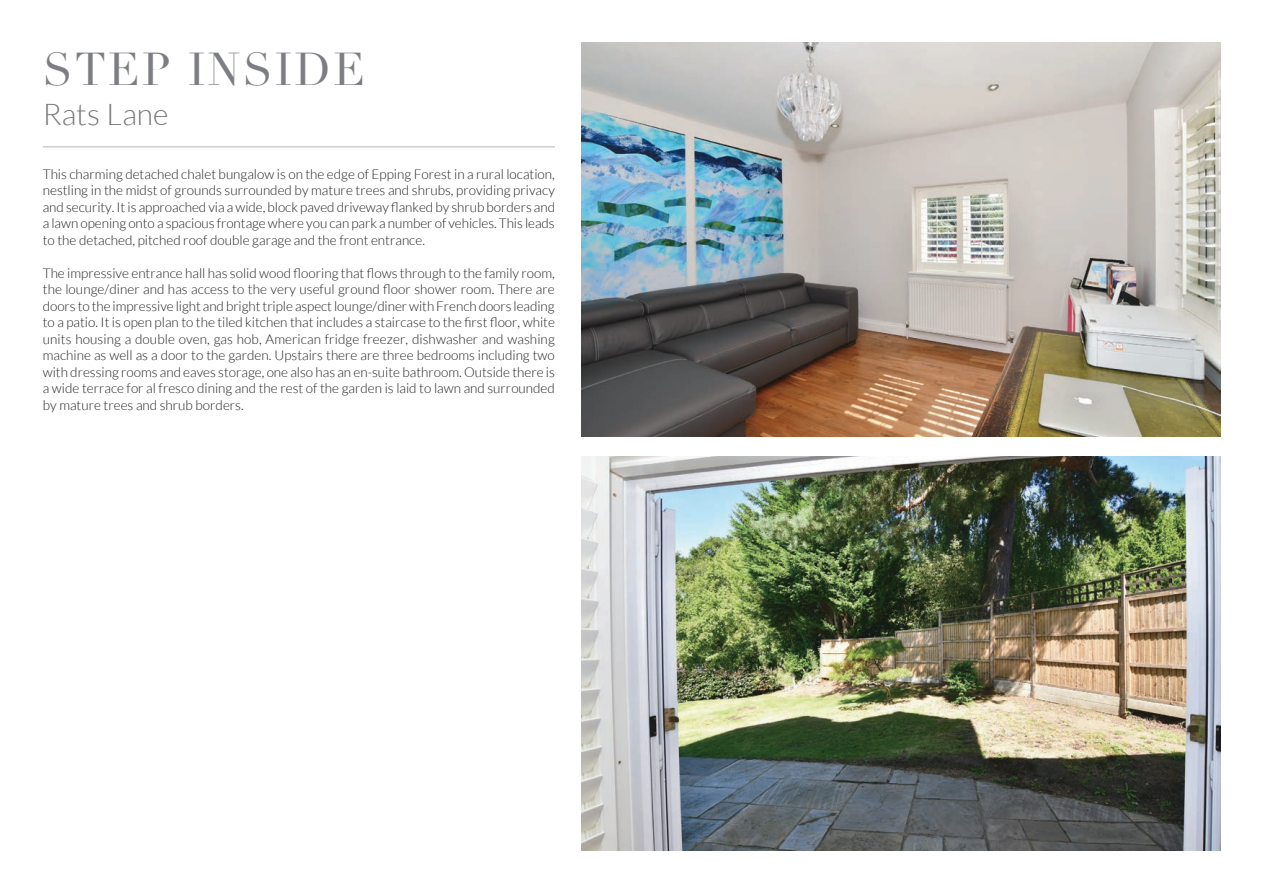
<style>
.page{position:relative;width:1263px;height:893px;background:#fff}
.page>*{position:absolute;margin:0;border:0;box-sizing:border-box;transform-origin:0 0}
.t1{font:45px "Didot";letter-spacing:.05em;color:#7c7e83}
.Heading{font:300 30px "Lato";letter-spacing:.005em;color:#76787b}
.t2{font:300 13.5px/16.5px "Lato";color:#231f20;text-align:justify}
</style>
<div class="page">
<hr style="left:43px;top:147px;width:512px;height:1px;background:#b4b5b8">
<img style="left:582px;top:43px;width:638px;height:394px">
<img style="left:582px;top:456px;width:638px;height:394px">
<p class="t1" style="left:43px;top:42px;width:324px">STEP INSIDE</p>
<p class="Heading" style="left:43px;top:99px;width:127px">Rats Lane</p>
<p class="t2" style="left:43px;top:166px;width:514px">This charming detached chalet bungalow is on the edge of Epping Forest in a rural location, nestling in the midst of grounds surrounded by mature trees and shrubs, providing privacy and security. It is approached via a wide, block paved driveway flanked by shrub borders and a lawn opening onto a spacious frontage where you can park a number of vehicles. This leads to the detached, pitched roof double garage and the front entrance.</p>
<p class="t2" style="left:43px;top:265px;width:514px">The impressive entrance hall has solid wood flooring that flows through to the family room, the lounge/diner and has access to the very useful ground floor shower room. There are doors to the impressive light and bright triple aspect lounge/diner with French doors leading to a patio. It is open plan to the tiled kitchen that includes a staircase to the first floor, white units housing a double oven, gas hob, American fridge freezer, dishwasher and washing machine as well as a door to the garden. Upstairs there are three bedrooms including two with dressing rooms and eaves storage, one also has an en-suite bathroom. Outside there is a wide terrace for al fresco dining and the rest of the garden is laid to lawn and surrounded by mature trees and shrub borders.</p>
</div>
